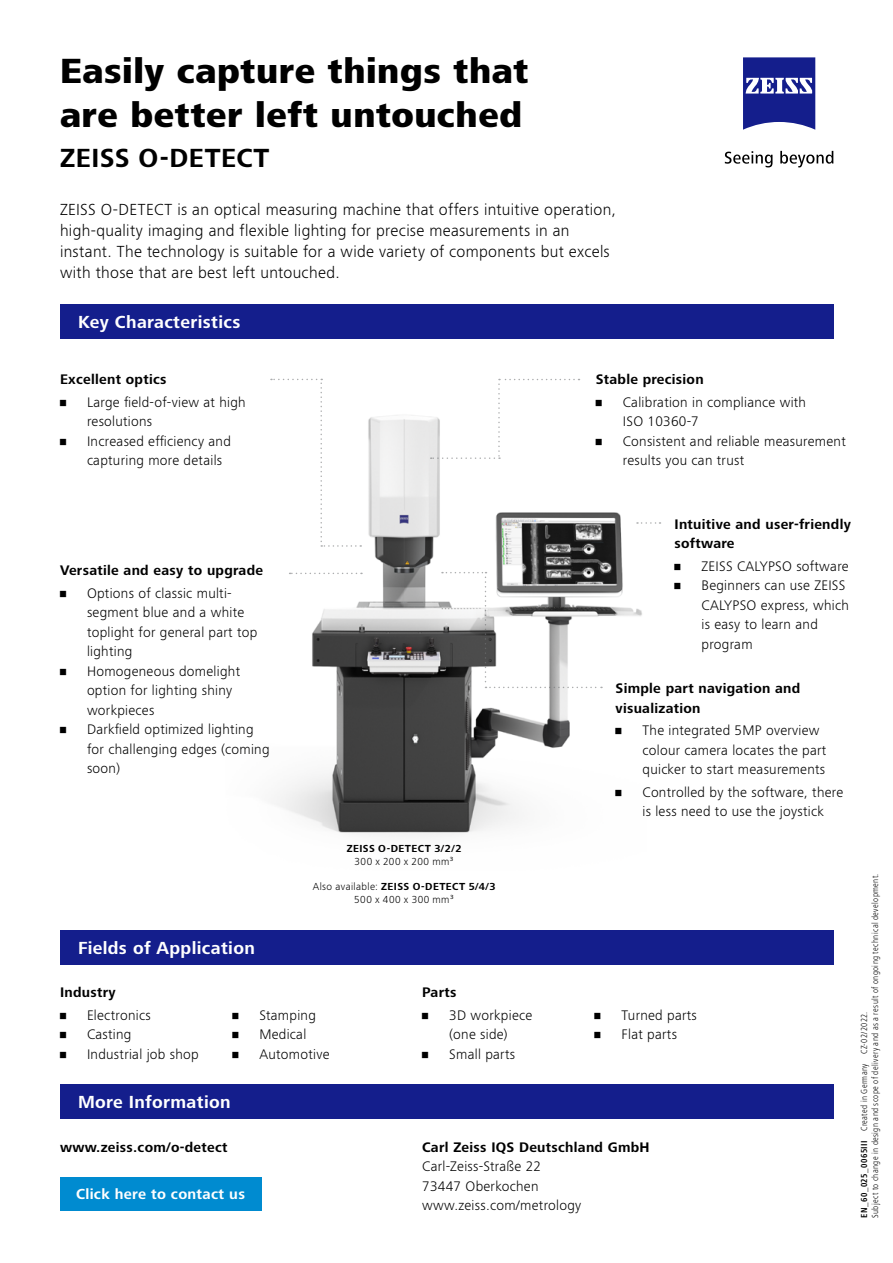
<style>
.page{position:relative;width:893px;height:1263px;background:#fff}
.page>*{position:absolute;margin:0;border:0;box-sizing:border-box;transform-origin:0 0}
.t1{font:800 36px/43.2px "ZEISS Frutiger Next W1 G";letter-spacing:.015em;color:#000}
.t2{font:700 27px "ZEISS Frutiger Next W1 G";letter-spacing:.015em;color:#000}
.t3{font:700 18px "ZEISS Frutiger Next W1 G";letter-spacing:.02em;color:#fff}
.t4{font:300 16.5px/21px "ZEISS Frutiger Next W1 G";letter-spacing:.02em;color:#000}
.t5{font:700 15px "ZEISS Frutiger Next W1 G";letter-spacing:.02em;color:#fff}
.t6{font:300 14.25px/19.5px "ZEISS Frutiger Next W1 G";letter-spacing:.02em;color:#000}
.t7{font:700 14.25px/19.5px "ZEISS Frutiger Next W1 G";letter-spacing:.02em;color:#000}
.t8{font:300 10.5px/12.6px "ZEISS Frutiger Next W1 G";letter-spacing:.04em;color:#000;text-align:center}
.t9{font:700 10.5px "ZEISS Frutiger Next W1 G";letter-spacing:.04em;color:#000}
.t10{font:300 condensed 9px/10.8px "ZEISS Frutiger Next W1 G";letter-spacing:.04em;color:#000}
.s1{font-weight:700}
</style>
<div class="page">
<svg style="left:743px;top:57px;width:72px;height:73px"></svg>
<svg style="left:725px;top:151px;width:47px;height:16px"></svg>
<svg style="left:780px;top:151px;width:53px;height:16px"></svg>
<img style="left:270px;top:379px;width:372px;height:458px">
<svg style="left:271px;top:379px;width:90px;height:168px"></svg>
<svg style="left:431px;top:379px;width:148px;height:80px"></svg>
<svg style="left:637px;top:522px;width:23px;height:2px"></svg>
<svg style="left:290px;top:573px;width:72px;height:1px"></svg>
<svg style="left:442px;top:572px;width:160px;height:116px"></svg>
<div style="left:60px;top:305px;width:773px;height:34px;background:#141e8c"></div>
<div style="left:60px;top:930px;width:773px;height:35px;background:#141e8c"></div>
<div style="left:60px;top:1084px;width:773px;height:35px;background:#141e8c"></div>
<div style="left:60px;top:1177px;width:201px;height:33px;background:#008bd0"></div>
<h1 class="t1" style="left:60px;top:48px;width:470px">Easily capture things that are better left untouched</h1>
<h2 class="t2" style="left:60px;top:139px;width:211px">ZEISS O-DETECT</h2>
<p class="t4" style="left:60px;top:198px;width:558px">ZEISS O-DETECT is an optical measuring machine that offers intuitive operation, high-quality imaging and flexible lighting for precise measurements in an instant. The technology is suitable for a wide variety of components but excels with those that are best left untouched.</p>
<p class="t3" style="left:78px;top:310px;width:164px">Key Characteristics</p>
<p class="t7" style="left:60px;top:369px;width:108px">Excellent optics</p>
<p class="t6" style="left:87px;top:391px;width:160px;text-indent:-27px">• Large field-of-view at high resolutions</p>
<p class="t6" style="left:87px;top:430px;width:145px;text-indent:-27px">• Increased efficiency and capturing more details</p>
<p class="t7" style="left:596px;top:369px;width:109px">Stable precision</p>
<p class="t6" style="left:623px;top:391px;width:185px;text-indent:-27px">• Calibration in compliance with<br>ISO 10360-7</p>
<p class="t6" style="left:623px;top:430px;width:225px;text-indent:-27px">• Consistent and reliable measurement results you can trust</p>
<p class="t7" style="left:60px;top:560px;width:205px">Versatile and easy to upgrade</p>
<p class="t6" style="left:87px;top:583px;width:172px;text-indent:-27px">• Options of classic multi&shy;segment blue and a white toplight for general part top lighting</p>
<p class="t6" style="left:87px;top:661px;width:155px;text-indent:-27px">• Homogeneous domelight option for lighting shiny workpieces</p>
<p class="t6" style="left:87px;top:719px;width:184px;text-indent:-27px">• Darkfield optimized lighting for challenging edges (coming soon)</p>
<p class="t7" style="left:674px;top:514px;width:178px">Intuitive and user-friendly software</p>
<p class="t6" style="left:674px;top:555px;width:176px">• ZEISS CALYPSO software</p>
<p class="t6" style="left:701px;top:575px;width:149px;text-indent:-27px">• Beginners can use ZEISS<br>CALYPSO express, which is easy to learn and program</p>
<p class="t7" style="left:615px;top:678px;width:186px">Simple part navigation and visualization</p>
<p class="t6" style="left:642px;top:720px;width:185px;text-indent:-27px">• The integrated 5MP overview colour camera locates the part quicker to start measurements</p>
<p class="t6" style="left:615px;top:781px;width:229px;text-align:center">• Controlled by the software, there is less need to use the joystick</p>
<p class="t3" style="left:78px;top:935px;width:178px">Fields of Application</p>
<p class="t9" style="left:347px;top:841px;width:116px">ZEISS O-DETECT 3/2/2</p>
<p class="t8" style="left:355px;top:854px;width:101px">300 x 200 x 200 mm³</p>
<p class="t8" style="left:313px;top:879px;width:184px">Also available: <span class="s1">ZEISS O-DETECT 5/4/3<br></span>500 x 400 x 300 mm³</p>
<p class="t7" style="left:60px;top:982px;width:57px">Industry</p>
<p class="t6" style="left:60px;top:1004px;width:92px">• Electronics</p>
<p class="t6" style="left:60px;top:1024px;width:73px">• Casting</p>
<p class="t6" style="left:60px;top:1043px;width:140px">• Industrial job shop</p>
<p class="t6" style="left:232px;top:1004px;width:85px">• Stamping</p>
<p class="t6" style="left:232px;top:1024px;width:75px">• Medical</p>
<p class="t6" style="left:232px;top:1043px;width:99px">• Automotive</p>
<p class="t7" style="left:422px;top:982px;width:36px">Parts</p>
<p class="t6" style="left:422px;top:1004px;width:111px;text-align:center">• 3D workpiece (one side)</p>
<p class="t6" style="left:422px;top:1043px;width:94px">• Small parts</p>
<p class="t6" style="left:595px;top:1004px;width:104px">• Turned parts</p>
<p class="t6" style="left:595px;top:1024px;width:84px">• Flat parts</p>
<p class="t3" style="left:78px;top:1089px;width:154px">More Information</p>
<p class="t7" style="left:60px;top:1137px;width:169px">www.zeiss.com/o-detect</p>
<p class="t5" style="left:76px;top:1184px;width:170px">Click here to contact us</p>
<p class="t7" style="left:422px;top:1137px;width:229px">Carl Zeiss IQS Deutschland GmbH</p>
<p class="t6" style="left:422px;top:1156px;width:161px">Carl-Zeiss-Straße 22<br>73447 Oberkochen www.zeiss.com/metrology</p>
<p class="t10" style="left:858px;top:1218px;width:346px;rotate:-90deg"><span class="s1">EN_60_025_0065III</span> Created in Germany CZ-02/2022.<br>Subject to change in design and scope of delivery and as a result of ongoing technical development.</p>
</div>
